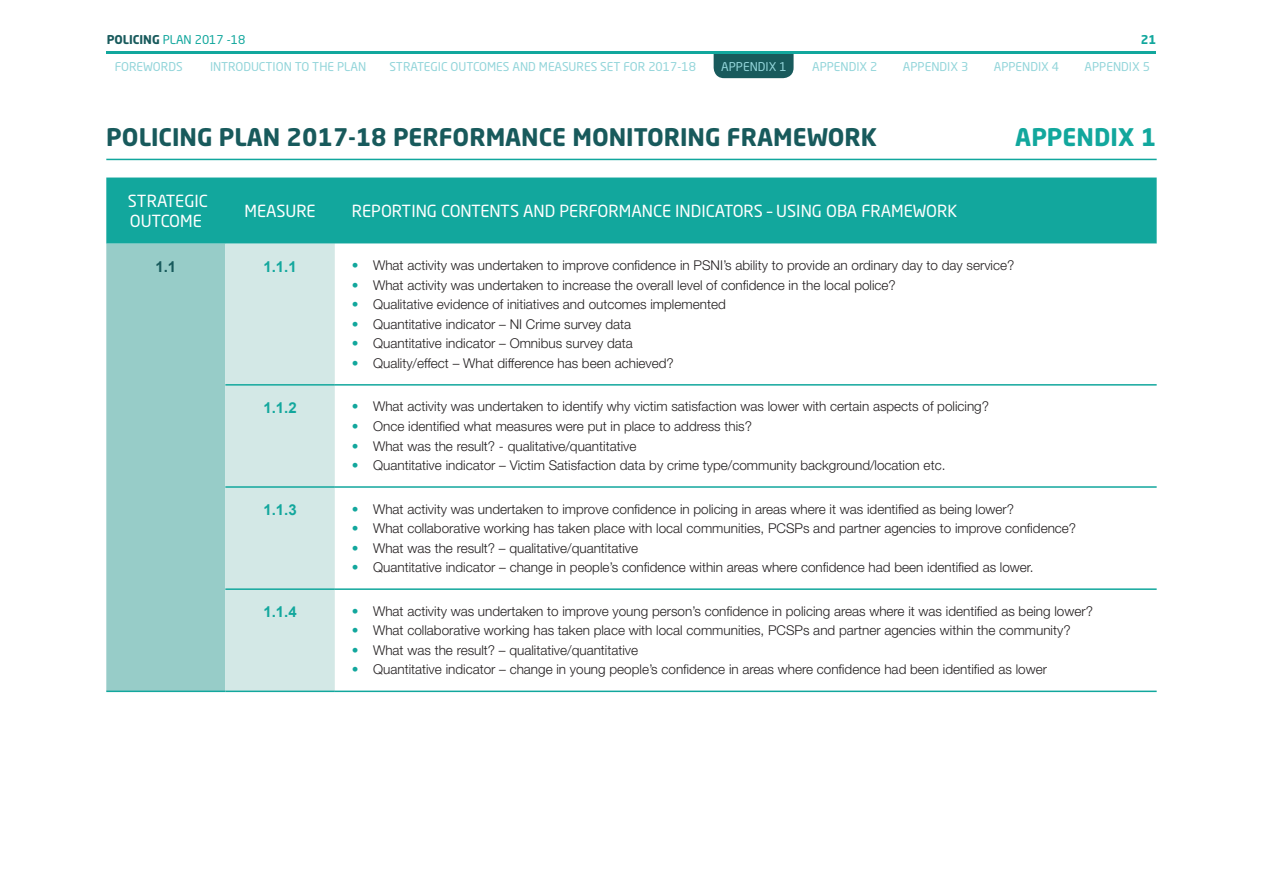
<style>
.page{position:relative;width:1263px;height:893px;background:#fff}
.page>*{position:absolute;margin:0;border:0;box-sizing:border-box;transform-origin:0 0}
._4_0_Head{font:700 24px "Neo Sans Std";color:#185a5c}
._4_0_Head-2{font:700 24px "Neo Sans Std";color:#12a79d}
._3_0_Sub_Head{font:16.5px/19.5px "Neo Sans Std";color:#fff}
.t1{font:700 15px "Arial";color:#12a79d}
.t2{font:700 15px "Arial";color:#185a5c}
.t3{font:300 13.5px "Helvetica Neue LT Pro";color:#231f20}
.t4{font:12px "Neo Sans Std";color:#93d5da}
.t5{font:12px "Neo Sans Std";color:#12a79d}
.t6{font:700 12px "Neo Sans Std";color:#12a79d}
.s1{font-weight:700;color:#185a5c}
.s2{font-weight:700;color:#12a79d}
</style>
<div class="page">
<div style="left:714px;top:54px;width:79px;height:24px;background:#185a5c"></div>
<hr style="left:107px;top:52px;width:1049px;height:2px;background:#12a79d">
<div style="left:106px;top:178px;width:1051px;height:66px;background:#12a79d"></div>
<div style="left:106px;top:244px;width:119px;height:447px;background:#97ccc8"></div>
<div style="left:225px;top:244px;width:110px;height:447px;background:#d3e8e6"></div>
<hr style="left:225px;top:384px;width:110px;height:2px;background:#12a79d">
<hr style="left:335px;top:384px;width:822px;height:2px;background:#12a79d">
<hr style="left:225px;top:486px;width:110px;height:2px;background:#12a79d">
<hr style="left:335px;top:486px;width:822px;height:2px;background:#12a79d">
<hr style="left:225px;top:588px;width:110px;height:2px;background:#12a79d">
<hr style="left:335px;top:588px;width:822px;height:2px;background:#12a79d">
<hr style="left:106px;top:691px;width:119px;height:1px;background:#12a79d">
<hr style="left:225px;top:691px;width:110px;height:1px;background:#12a79d">
<hr style="left:335px;top:691px;width:822px;height:1px;background:#12a79d">
<hr style="left:106px;top:159px;width:1051px;height:1px;background:#12a79d">
<p class="t5" style="left:107px;top:33px;width:140px"><span class="s1">POLICING</span> PLAN 2017 -18</p>
<p class="t6" style="left:1141px;top:32px;width:17px">21</p>
<p class="t4" style="left:115px;top:59px;width:69px">FOREWORDS</p>
<p class="t4" style="left:210px;top:59px;width:158px">INTRODUCTION TO THE PLAN</p>
<p class="t4" style="left:389px;top:59px;width:308px">STRATEGIC OUTCOMES AND MEASURES SET FOR 2017-18</p>
<p class="t4" style="left:721px;top:59px;width:67px">APPENDIX 1</p>
<p class="t4" style="left:812px;top:59px;width:67px">APPENDIX 2</p>
<p class="t4" style="left:903px;top:59px;width:67px">APPENDIX 3</p>
<p class="t4" style="left:994px;top:59px;width:67px">APPENDIX 4</p>
<p class="t4" style="left:1084px;top:59px;width:67px">APPENDIX 5</p>
<p class="_4_0_Head" style="left:106px;top:122px;width:772px">POLICING PLAN 2017-18 PERFORMANCE MONITORING FRAMEWORK</p>
<p class="_4_0_Head-2" style="left:1015px;top:122px;width:143px">APPENDIX 1</p>
<p class="_3_0_Sub_Head" style="left:128px;top:191px;width:81px">STRATEGIC<br>OUTCOME</p>
<p class="_3_0_Sub_Head" style="left:244px;top:201px;width:73px">MEASURE</p>
<p class="_3_0_Sub_Head" style="left:352px;top:201px;width:607px">REPORTING CONTENTS AND PERFORMANCE INDICATORS – USING OBA FRAMEWORK</p>
<p class="t2" style="left:155px;top:256px;width:22px">1.1</p>
<p class="t1" style="left:263px;top:256px;width:35px">1.1.1</p>
<p class="t3" style="left:352px;top:257px;width:664px"><span class="s2">•</span> What activity was undertaken to improve confidence in PSNI’s ability to provide an ordinary day to day service?</p>
<p class="t3" style="left:352px;top:277px;width:545px"><span class="s2">•</span> What activity was undertaken to increase the overall level of confidence in the local police?</p>
<p class="t3" style="left:352px;top:296px;width:375px"><span class="s2">•</span> Qualitative evidence of initiatives and outcomes implemented</p>
<p class="t3" style="left:352px;top:316px;width:281px"><span class="s2">•</span> Quantitative indicator – NI Crime survey data</p>
<p class="t3" style="left:352px;top:335px;width:283px"><span class="s2">•</span> Quantitative indicator – Omnibus survey data</p>
<p class="t3" style="left:352px;top:355px;width:323px"><span class="s2">•</span> Quality/effect – What difference has been achieved?</p>
<p class="t1" style="left:263px;top:397px;width:35px">1.1.2</p>
<p class="t3" style="left:352px;top:398px;width:639px"><span class="s2">•</span> What activity was undertaken to identify why victim satisfaction was lower with certain aspects of policing?</p>
<p class="t3" style="left:352px;top:418px;width:402px"><span class="s2">•</span> Once identified what measures were put in place to address this?</p>
<p class="t3" style="left:352px;top:437px;width:286px"><span class="s2">•</span> What was the result? - qualitative/quantitative</p>
<p class="t3" style="left:352px;top:457px;width:595px"><span class="s2">•</span> Quantitative indicator – Victim Satisfaction data by crime type/community background/location etc.</p>
<p class="t1" style="left:263px;top:500px;width:35px">1.1.3</p>
<p class="t3" style="left:352px;top:501px;width:664px"><span class="s2">•</span> What activity was undertaken to improve confidence in policing in areas where it was identified as being lower?</p>
<p class="t3" style="left:352px;top:520px;width:726px"><span class="s2">•</span> What collaborative working has taken place with local communities, PCSPs and partner agencies to improve confidence?</p>
<p class="t3" style="left:352px;top:540px;width:288px"><span class="s2">•</span> What was the result? – qualitative/quantitative</p>
<p class="t3" style="left:352px;top:559px;width:683px"><span class="s2">•</span> Quantitative indicator – change in people’s confidence within areas where confidence had been identified as lower.</p>
<p class="t1" style="left:263px;top:602px;width:35px">1.1.4</p>
<p class="t3" style="left:352px;top:603px;width:742px"><span class="s2">•</span> What activity was undertaken to improve young person’s confidence in policing areas where it was identified as being lower?</p>
<p class="t3" style="left:352px;top:622px;width:720px"><span class="s2">•</span> What collaborative working has taken place with local communities, PCSPs and partner agencies within the community?</p>
<p class="t3" style="left:352px;top:642px;width:288px"><span class="s2">•</span> What was the result? – qualitative/quantitative</p>
<p class="t3" style="left:352px;top:661px;width:696px"><span class="s2">•</span> Quantitative indicator – change in young people’s confidence in areas where confidence had been identified as lower</p>
</div>
